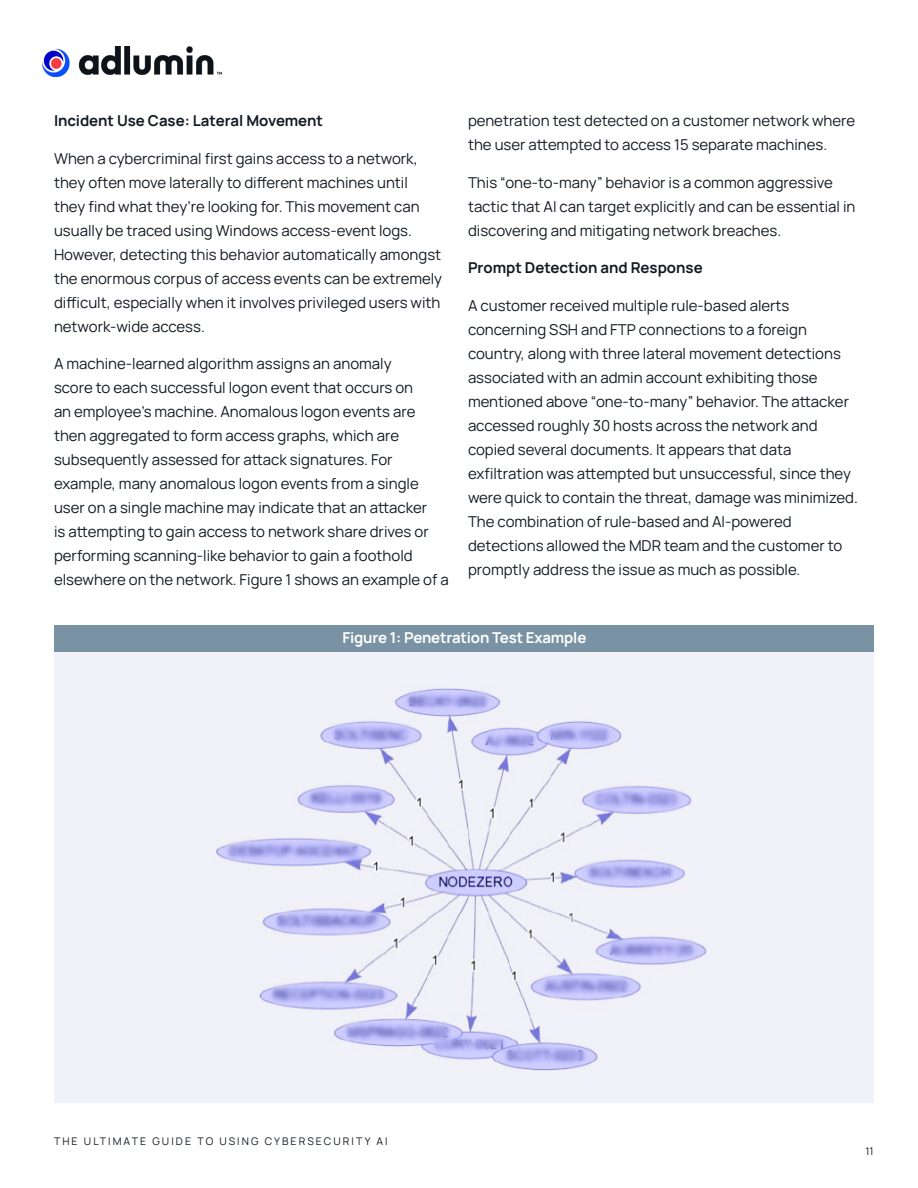
<style>
.page{position:relative;width:918px;height:1188px;background:#fff}
.page>*{position:absolute;margin:0;border:0;box-sizing:border-box;transform-origin:0 0}
.t1{font:15px/24px "Manrope";color:#141a22}
.t2{font:700 15px "Manrope";color:#141a22}
.t3{font:700 15px "Manrope";letter-spacing:-.01em;color:#fff}
.t4{font:10.5px "Manrope";letter-spacing:.2em;color:#141a22}
</style>
<div class="page">
<img style="left:43px;top:46px;width:179px;height:31px">
<div style="left:54px;top:653px;width:820px;height:450px;background:#f1f1f9"></div>
<img style="left:214px;top:688px;width:493px;height:383px">
<div style="left:54px;top:625px;width:820px;height:27px;background:#7993a4"></div>
<p class="t2" style="left:54px;top:110px;width:270px">Incident Use Case: Lateral Movement</p>
<p class="t1" style="left:54px;top:146px;width:390px">When a cybercriminal first gains access to a network, they often move laterally to different machines until they find what they’re looking for. This movement can usually be traced using Windows access-event logs.<br>However, detecting this behavior automatically amongst the enormous corpus of access events can be extremely difficult, especially when it involves privileged users with network-wide access.</p>
<p class="t1" style="left:54px;top:351px;width:396px">A machine-learned algorithm assigns an anomaly<br>score to each successful logon event that occurs on<br>an employee’s machine. Anomalous logon events are then aggregated to form access graphs, which are subsequently assessed for attack signatures. For example, many anomalous logon events from a single user on a single machine may indicate that an attacker<br>is attempting to gain access to network share drives or performing scanning-like behavior to gain a foothold elsewhere on the network. Figure 1 shows an example of a</p>
<p class="t1" style="left:468px;top:108px;width:389px">penetration test detected on a customer network where the user attempted to access 15 separate machines.</p>
<p class="t1" style="left:468px;top:170px;width:389px">This “one-to-many” behavior is a common aggressive tactic that AI can target explicitly and can be essential in discovering and mitigating network breaches.</p>
<p class="t2" style="left:468px;top:257px;width:236px">Prompt Detection and Response</p>
<p class="t1" style="left:468px;top:293px;width:391px">A customer received multiple rule-based alerts concerning SSH and FTP connections to a foreign country, along with three lateral movement detections associated with an admin account exhibiting those mentioned above “one-to-many” behavior. The attacker accessed roughly 30 hosts across the network and copied several documents. It appears that data exfiltration was attempted but unsuccessful, since they were quick to contain the threat, damage was minimized.<br>The combination of rule-based and AI-powered detections allowed the MDR team and the customer to promptly address the issue as much as possible.</p>
<p class="t3" style="left:342px;top:627px;width:246px">Figure 1: Penetration Test Example</p>
<p class="t4" style="left:54px;top:1134px;width:335px">THE ULTIMATE GUIDE TO USING CYBERSECURITY AI</p>
<p class="t4" style="left:866px;top:1144px;width:10px">11</p>
</div>
